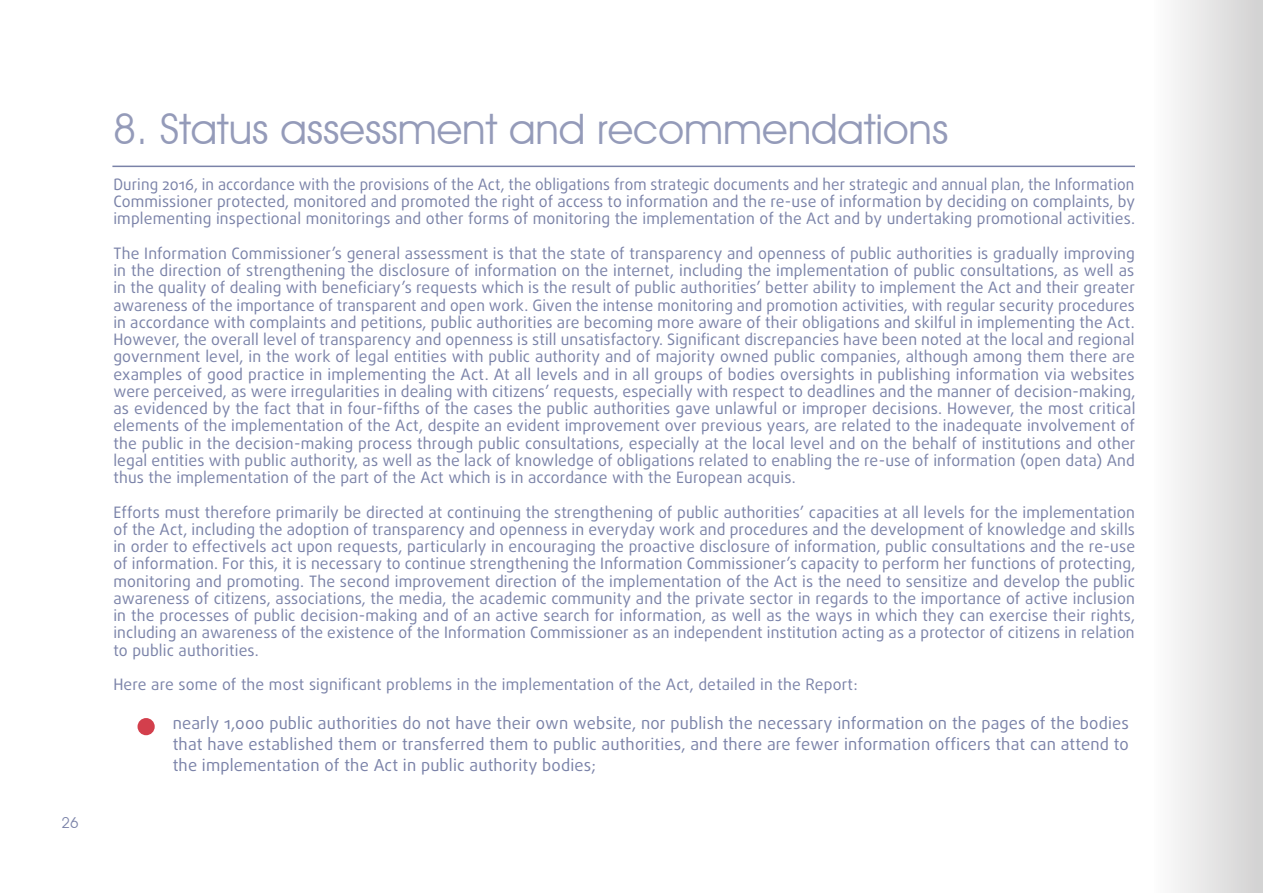
<style>
.page{position:relative;width:1263px;height:893px;background:#fff}
.page>*{position:absolute;margin:0;border:0;box-sizing:border-box;transform-origin:0 0}
.t1{font:42px "Avant Garde IT Cby BT";color:#7a82a8}
.Georgia_bold_italic{font:16.5px/21px "Daxline Pro";letter-spacing:.01em;color:#7a82a8;text-align:justify}
.t2{font:15.75px/17.2px "Daxline Pro";letter-spacing:.01em;color:#7a82a8;text-align:justify}
.t3{font:15px "Avant Garde IT Cby BT";color:#7a82a8}
</style>
<div class="page">
<hr style="left:112px;top:166px;width:1023px;height:1px;background:#7a82a8">
<div style="left:138px;top:718px;width:17px;height:17px;background:#d33f4c;border-radius:50%"></div>
<div style="left:1154px;top:0;width:109px;height:893px;background:linear-gradient(to right,#fdfdfd,#d1d1d1)"></div>
<p class="t3" style="left:62px;top:814px;width:19px">26</p>
<h1 class="t1" style="left:112px;top:103px;width:837px">8. Status assessment and recommendations</h1>
<p class="t2" style="left:113px;top:176px;width:1023px">During 2016, in accordance with the provisions of the Act, the obligations from strategic documents and her strategic and annual plan, the Information Commissioner protected, monitored and promoted the right of access to information and the re-use of information by deciding on complaints, by implementing inspectional monitorings and other forms of monitoring the implementation of the Act and by undertaking promotional activities.</p>
<p class="t2" style="left:113px;top:245px;width:1024px">The Information Commissioner’s general assessment is that the state of transparency and openness of public authorities is gradually improving in the direction of strengthening the disclosure of information on the internet, including the implementation of public consultations, as well as in the quality of dealing with beneficiary’s requests which is the result of public authorities’ better ability to implement the Act and their greater awareness of the importance of transparent and open work. Given the intense monitoring and promotion activities, with regular security procedures in accordance with complaints and petitions, public authorities are becoming more aware of their obligations and skilful in implementing the Act.<br>However, the overall level of transparency and openness is still unsatisfactory. Significant discrepancies have been noted at the local and regional government level, in the work of legal entities with public authority and of majority owned public companies, although among them there are examples of good practice in implementing the Act. At all levels and in all groups of bodies oversights in publishing information via websites were perceived, as were irregularities in dealing with citizens’ requests, especially with respect to deadlines and the manner of decision-making, as evidenced by the fact that in four-fifths of the cases the public authorities gave unlawful or improper decisions. However, the most critical elements of the implementation of the Act, despite an evident improvement over previous years, are related to the inadequate involvement of the public in the decision-making process through public consultations, especially at the local level and on the behalf of institutions and other legal entities with public authority, as well as the lack of knowledge of obligations related to enabling the re-use of information (open data) And thus the implementation of the part of the Act which is in accordance with the European acquis.</p>
<p class="t2" style="left:113px;top:503px;width:1023px">Efforts must therefore primarily be directed at continuing the strengthening of public authorities’ capacities at all levels for the implementation of the Act, including the adoption of transparency and openness in everyday work and procedures and the development of knowledge and skills in order to effectivels act upon requests, particularly in encouraging the proactive disclosure of information, public consultations and the re-use of information. For this, it is necessary to continue strengthening the Information Commissioner’s capacity to perform her functions of protecting, monitoring and promoting. The second improvement direction of the implementation of the Act is the need to sensitize and develop the public awareness of citizens, associations, the media, the academic community and the private sector in regards to the importance of active inclusion in the processes of public decision-making and of an active search for information, as well as the ways in which they can exercise their rights, including an awareness of the existence of the Information Commissioner as an independent institution acting as a protector of citizens in relation to public authorities.</p>
<p class="t2" style="left:113px;top:676px;width:746px">Here are some of the most significant problems in the implementation of the Act, detailed in the Report:</p>
<p class="Georgia_bold_italic" style="left:173px;top:713px;width:958px">nearly 1,000 public authorities do not have their own website, nor publish the necessary information on the pages of the bodies that have established them or transferred them to public authorities, and there are fewer information officers that can attend to the implementation of the Act in public authority bodies;</p>
</div>
